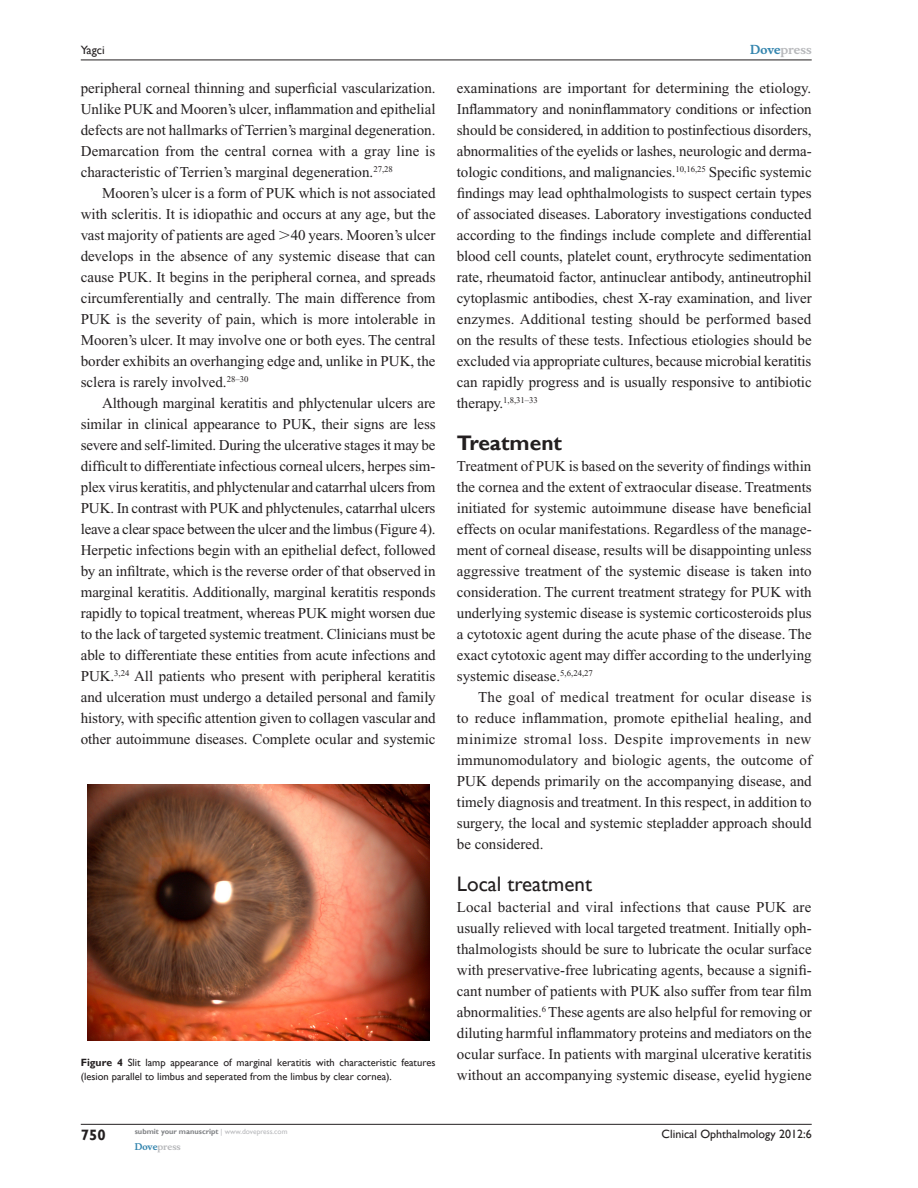
<style>
.page{position:relative;width:918px;height:1188px;background:#fff}
.page>*{position:absolute;margin:0;border:0;box-sizing:border-box;transform-origin:0 0}
.t1{font:21px "Gill Sans";color:#231f20}
.t2{font:700 21px "Gill Sans";color:#231f20}
.t3{font:15px/21px "Times New Roman";color:#231f20;text-align:justify}
.t4{font:700 15px "Gill Sans";color:#231f20}
.t5{font:12px "Gill Sans";color:#231f20}
.t6{font:700 12px "Musee";color:#b8b9bc}
.t7{font:10.5px/13.5px "Gill Sans";color:#231f20}
.t8{font:700 9px "Musee";color:#b8b9bc}
.t9{font:8.7px "Times New Roman";color:#231f20}
.t10{font:700 7.5px "Gill Sans";color:#808285}
.s1{color:#3485ae}
.s2{font-family:"Mathematical Pi One"}
.s3{font-weight:700}
.s4{font-size:15px}
.s5{font-weight:400;color:#b8b9bc}
</style>
<div class="page">
<img style="left:87px;top:784px;width:342px;height:257px">
<hr style="left:81px;top:1124px;width:731px;height:1px;background:#231f20">
<hr style="left:81px;top:60px;width:731px;height:1px;background:#231f20">
<p class="t5" style="left:81px;top:43px;width:25px">Yagci</p>
<p class="t6" style="left:750px;top:43px;width:63px"><span class="s1">Dove</span>press</p>
<p class="t3" style="left:81px;top:77px;width:356px">peripheral corneal thinning and superficial vascularization.<br>Unlike PUK and Mooren’s ulcer, inflammation and epithelial defects are not hallmarks of Terrien’s marginal degeneration.<br>Demarcation from the central cornea with a gray line is characteristic of Terrien’s marginal degeneration.<sup>27,28</sup></p>
<p class="t3" style="left:81px;top:182px;width:356px;text-indent:21px">Mooren’s ulcer is a form of PUK which is not associated with scleritis. It is idiopathic and occurs at any age, but the vast majority of patients are aged <span class="s2">.</span>40 years. Mooren’s ulcer develops in the absence of any systemic disease that can cause PUK. It begins in the peripheral cornea, and spreads circumferentially and centrally. The main difference from PUK is the severity of pain, which is more intolerable in Mooren’s ulcer. It may involve one or both eyes. The central border exhibits an overhanging edge and, unlike in PUK, the sclera is rarely involved.<sup>28–30</sup></p>
<p class="t3" style="left:81px;top:392px;width:356px;text-indent:21px">Although marginal keratitis and phlyctenular ulcers are similar in clinical appearance to PUK, their signs are less severe and self-limited. During the ulcerative stages it may be difficult to differentiate infectious corneal ulcers, herpes sim&shy;plex virus keratitis, and phlyctenular and catarrhal ulcers from PUK. In contrast with PUK and phlyctenules, catarrhal ulcers leave a clear space between the ulcer and the limbus (Figure 4).<br>Herpetic infections begin with an epithelial defect, followed by an infiltrate, which is the reverse order of that observed in marginal keratitis. Additionally, marginal keratitis responds rapidly to topical treatment, whereas PUK might worsen due to the lack of targeted systemic treatment. Clinicians must be able to differentiate these entities from acute infections and PUK.<sup>3,24</sup> All patients who present with peripheral keratitis and ulceration must undergo a detailed personal and family history, with specific attention given to collagen vascular and other autoimmune diseases. Complete ocular and systemic</p>
<p class="t7" style="left:81px;top:1056px;width:356px"><span class="s3">Figure 4</span> Slit lamp appearance of marginal keratitis with characteristic features (lesion parallel to limbus and seperated from the limbus by clear cornea).</p>
<p class="t3" style="left:457px;top:77px;width:356px">examinations are important for determining the etiology.<br>Inflammatory and noninflammatory conditions or infection should be considered, in addition to postinfectious disorders, abnormalities of the eyelids or lashes, neurologic and derma&shy;tologic conditions, and malignancies.<sup>10,16,25</sup> Specific systemic findings may lead ophthalmologists to suspect certain types of associated diseases. Laboratory investigations conducted according to the findings include complete and differential blood cell counts, platelet count, erythrocyte sedimentation rate, rheumatoid factor, antinuclear antibody, antineutrophil cytoplasmic antibodies, chest X-ray examination, and liver enzymes. Additional testing should be performed based on the results of these tests. Infectious etiologies should be excluded via appropriate cultures, because microbial keratitis can rapidly progress and is usually responsive to antibiotic</p>
<p class="t9" style="left:457px;top:395px;width:83px"><span class="s4">therapy.</span>1,8,31–33</p>
<h1 class="t2" style="left:457px;top:430px;width:107px">Treatment</h1>
<p class="t3" style="left:457px;top:455px;width:356px">Treatment of PUK is based on the severity of findings within the cornea and the extent of extraocular disease. Treatments initiated for systemic autoimmune disease have beneficial effects on ocular manifestations. Regardless of the manage&shy;ment of corneal disease, results will be disappointing unless aggressive treatment of the systemic disease is taken into consideration. The current treatment strategy for PUK with underlying systemic disease is systemic corticosteroids plus a cytotoxic agent during the acute phase of the disease. The exact cytotoxic agent may differ according to the underlying systemic disease.<sup>5,6,24,27</sup></p>
<p class="t3" style="left:457px;top:686px;width:357px;text-indent:21px">The goal of medical treatment for ocular disease is to reduce inflammation, promote epithelial healing, and minimize stromal loss. Despite improvements in new immunomodulatory and biologic agents, the outcome of PUK depends primarily on the accompanying disease, and timely diagnosis and treatment. In this respect, in addition to surgery, the local and systemic stepladder approach should be considered.</p>
<h1 class="t1" style="left:457px;top:871px;width:137px">Local treatment</h1>
<p class="t3" style="left:457px;top:896px;width:356px">Local bacterial and viral infections that cause PUK are usually relieved with local targeted treatment. Initially oph&shy;thalmologists should be sure to lubricate the ocular surface with preservative-free lubricating agents, because a signifi&shy;cant number of patients with PUK also suffer from tear film abnormalities.<sup>6</sup> These agents are also helpful for removing or diluting harmful inflammatory proteins and mediators on the ocular surface. In patients with marginal ulcerative keratitis without an accompanying systemic disease, eyelid hygiene</p>
<p class="t4" style="left:81px;top:1126px;width:26px">750</p>
<p class="t10" style="left:135px;top:1127px;width:154px">submit your manuscript <span class="s5">| www.dovepress.com</span></p>
<p class="t8" style="left:135px;top:1141px;width:48px"><span class="s1">Dove</span>press</p>
<p class="t5" style="left:662px;top:1127px;width:152px">Clinical Ophthalmology 2012:6</p>
</div>
